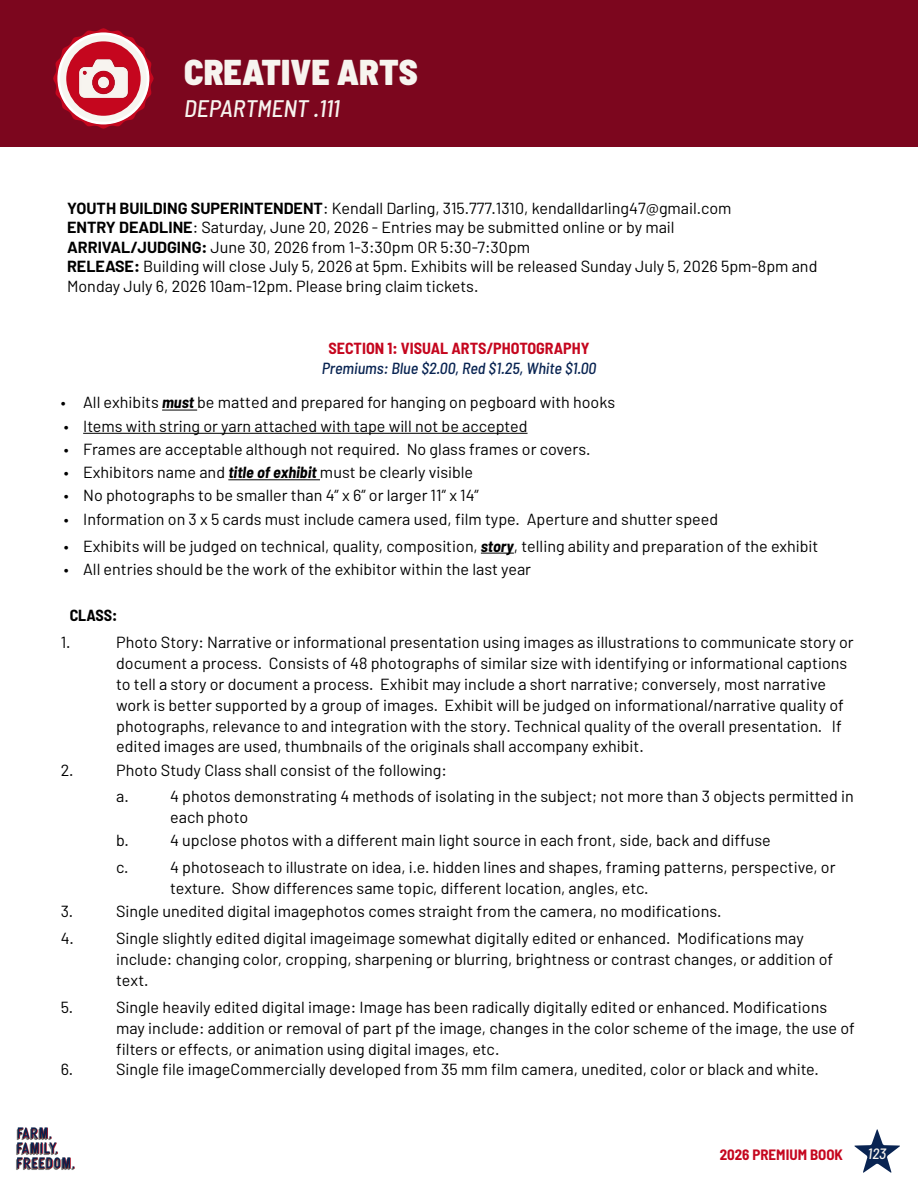
<style>
.page{position:relative;width:918px;height:1188px;background:#fff}
.page>*{position:absolute;margin:0;border:0;box-sizing:border-box;transform-origin:0 0}
.t1{font:900 semi-condensed 36px "Barlow";color:#f7f4ef}
.t2{font:italic 500 semi-condensed 24px "Barlow";color:#f7f4ef}
.t3{font:16.2px/20.9px "Barlow";color:#000}
.t4{font:italic 500 semi-condensed 16.2px "Barlow";color:#092452}
.t5{font:700 semi-condensed 16.2px "Barlow";color:#c5061e}
.t6{font:700 semi-condensed 16.2px "Barlow";color:#000}
.t7{font:700 semi-condensed 15px "Barlow";color:#c5061e}
.t8{font:italic 500 semi-condensed 15px "Barlow";color:#f7f4ef}
.s1{font-weight:700}
.s2{font-weight:700;font-style:italic;font-stretch:semi-condensed}
</style>
<div class="page">
<svg style="left:854px;top:1129px;width:46px;height:44px"></svg>
<img style="left:16px;top:1127px;width:59px;height:43px">
<hr style="left:162px;top:410px;width:35px;height:1px;background:#000">
<hr style="left:83px;top:433px;width:445px;height:1px;background:#000">
<hr style="left:228px;top:479px;width:92px;height:1px;background:#000">
<hr style="left:481px;top:553px;width:33px;height:1px;background:#000">
<div style="left:0;top:0;width:918px;height:147px;background:#7c061e"></div>
<svg style="left:53px;top:28px;width:101px;height:101px"></svg>
<img style="left:74px;top:48px;width:59px;height:61px">
<h1 class="t1" style="left:184px;top:50px;width:235px">CREATIVE ARTS</h1>
<h2 class="t2" style="left:184px;top:94px;width:157px">DEPARTMENT .111</h2>
<p class="t3" style="left:67px;top:198px;width:752px;line-height:19.4px"><span class="s1">YOUTH BUILDING SUPERINTENDENT</span>: Kendall Darling, 315.777.1310, kendalldarling47@gmail.com<br><span class="s1">ENTRY DEADLINE</span>: Saturday, June 20, 2026 - Entries may be submitted online or by mail <span class="s1">ARRIVAL/JUDGING:</span> June 30, 2026 from 1-3:30pm OR 5:30-7:30pm<br><span class="s1">RELEASE:</span> Building will close July 5, 2026 at 5pm. Exhibits will be released Sunday July 5, 2026 5pm-8pm and Monday July 6, 2026 10am-12pm. Please bring claim tickets.</p>
<p class="t5" style="left:328px;top:338px;width:263px">SECTION 1: VISUAL ARTS/PHOTOGRAPHY</p>
<p class="t4" style="left:322px;top:358px;width:276px">Premiums: Blue $2.00, Red $1.25, White $1.00</p>
<p class="t3" style="left:61px;top:392px;width:556px">• All exhibits <span class="s2">must</span> be matted and prepared for hanging on pegboard with hooks</p>
<p class="t3" style="left:64px;top:415px;width:465px">• Items with string or yarn attached with tape will not be accepted</p>
<p class="t3" style="left:64px;top:438px;width:529px">• Frames are acceptable although not required. No glass frames or covers.</p>
<p class="t3" style="left:64px;top:462px;width:411px">• Exhibitors name and <span class="s2">title of exhibit</span> must be clearly visible</p>
<p class="t3" style="left:64px;top:485px;width:417px">• No photographs to be smaller than 4” x 6” or larger 11” x 14”</p>
<p class="t3" style="left:64px;top:508px;width:656px">• Information on 3 x 5 cards must include camera used, film type. Aperture and shutter speed</p>
<p class="t3" style="left:64px;top:535px;width:756px">• Exhibits will be judged on technical, quality, composition, <span class="s2">story</span>, telling ability and preparation of the exhibit</p>
<p class="t3" style="left:64px;top:558px;width:469px">• All entries should be the work of the exhibitor within the last year</p>
<p class="t6" style="left:70px;top:606px;width:49px">CLASS:</p>
<p class="t3" style="left:61px;top:632px;width:11px">1.</p>
<p class="t3" style="left:116px;top:632px;width:739px">Photo Story: Narrative or informational presentation using images as illustrations to communicate story or document a process. Consists of 48 photographs of similar size with identifying or informational captions to tell a story or document a process. Exhibit may include a short narrative; conversely, most narrative work is better supported by a group of images. Exhibit will be judged on informational/narrative quality of photographs, relevance to and integration with the story. Technical quality of the overall presentation. If edited images are used, thumbnails of the originals shall accompany exhibit.</p>
<p class="t3" style="left:61px;top:759px;width:15px">2.</p>
<p class="t3" style="left:116px;top:756px;width:332px;line-height:26.8px">Photo Study Class shall consist of the following: a.</p>
<p class="t3" style="left:170px;top:786px;width:685px">4 photos demonstrating 4 methods of isolating in the subject; not more than 3 objects permitted in each photo</p>
<p class="t3" style="left:116px;top:830px;width:14px">b.</p>
<p class="t3" style="left:170px;top:830px;width:602px">4 upclose photos with a different main light source in each front, side, back and diffuse</p>
<p class="t3" style="left:116px;top:857px;width:14px">c.</p>
<p class="t3" style="left:170px;top:857px;width:667px">4 photoseach to illustrate on idea, i.e. hidden lines and shapes, framing patterns, perspective, or texture. Show differences same topic, different location, angles, etc.</p>
<p class="t3" style="left:61px;top:901px;width:14px">3.</p>
<p class="t3" style="left:116px;top:901px;width:607px">Single unedited digital imagephotos comes straight from the camera, no modifications.</p>
<p class="t3" style="left:61px;top:928px;width:15px">4.</p>
<p class="t3" style="left:116px;top:927px;width:719px">Single slightly edited digital imageimage somewhat digitally edited or enhanced. Modifications may include: changing color, cropping, sharpening or blurring, brightness or contrast changes, or addition of text.</p>
<p class="t3" style="left:61px;top:996px;width:14px">5.</p>
<p class="t3" style="left:116px;top:996px;width:740px">Single heavily edited digital image: Image has been radically digitally edited or enhanced. Modifications may include: addition or removal of part pf the image, changes in the color scheme of the image, the use of filters or effects, or animation using digital images, etc.</p>
<p class="t3" style="left:61px;top:1059px;width:14px">6.</p>
<p class="t3" style="left:116px;top:1059px;width:704px">Single file imageCommercially developed from 35 mm film camera, unedited, color or black and white.</p>
<p class="t7" style="left:720px;top:1145px;width:125px">2026 PREMIUM BOOK</p>
<p class="t8" style="left:868px;top:1144px;width:20px">123</p>
</div>
